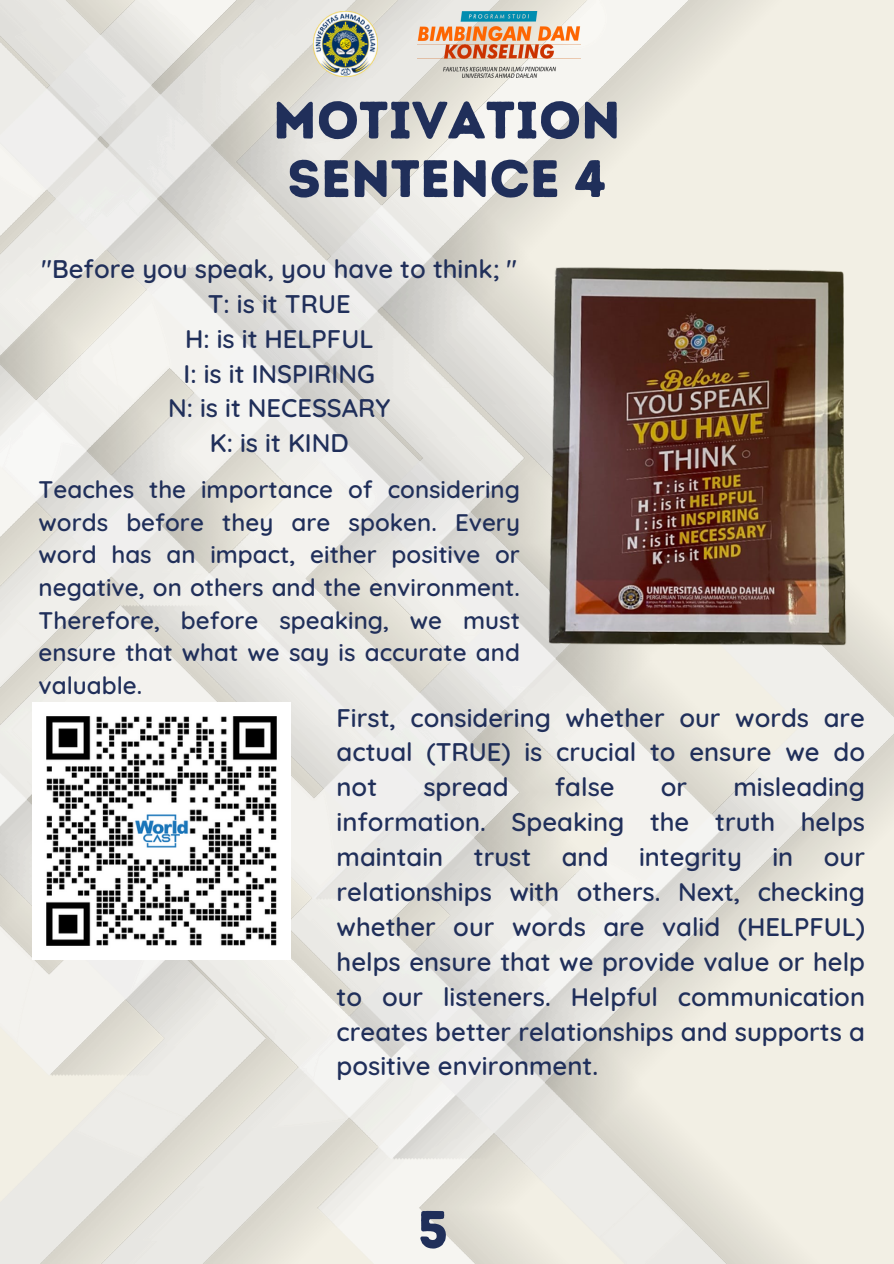
<style>
.page{position:relative;width:894px;height:1264px;background:#fff}
.page>*{position:absolute;margin:0;border:0;box-sizing:border-box;transform-origin:0 0}
.t1{font:52.5px/58.5px "Intro Rust Base";color:#202f5a}
.t2{font:600 25.5px/34.8px "Quicksand";color:#202f5a;text-align:justify}
.t3{font:600 24px/32.7px "Quicksand";color:#202f5a;text-align:justify}
</style>
<div class="page">
<img style="left:0;top:0;width:893px;height:1263px">
<img style="left:313px;top:12px;width:65px;height:64px">
<img style="left:418px;top:12px;width:162px;height:65px">
<img style="left:541px;top:260px;width:312px;height:388px">
<img style="left:32px;top:702px;width:258px;height:257px">
<p class="t1" style="left:273px;top:91px;width:349px">MOTIVATION<br>SENTENCE 4</p>
<p class="t2" style="left:41px;top:251px;width:477px">"Before you speak, you have to think; "</p>
<p class="t2" style="left:208px;top:286px;width:144px">T: is it TRUE</p>
<p class="t2" style="left:185px;top:320px;width:190px">H: is it HELPFUL</p>
<p class="t2" style="left:184px;top:355px;width:193px">I: is it INSPIRING</p>
<p class="t2" style="left:168px;top:390px;width:224px">N: is it NECESSARY</p>
<p class="t2" style="left:210px;top:425px;width:140px">K: is it KIND</p>
<p class="t3" style="left:39px;top:473px;width:482px">Teaches the importance of considering words before they are spoken. Every word has an impact, either positive or negative, on others and the environment.<br>Therefore, before speaking, we must ensure that what we say is accurate and valuable.</p>
<p class="t2" style="left:336px;top:699px;width:530px">First, considering whether our words are actual (TRUE) is crucial to ensure we do not</p>
<p class="t2" style="left:336px;top:769px;width:530px;text-indent:397px">misleading information. Speaking the truth helps maintain trust and integrity in our relationships with others. Next, checking whether our words are valid (HELPFUL) helps ensure that we provide value or help to our listeners. Helpful communication creates better relationships and supports a positive environment.</p>
<p class="t2" style="left:423px;top:769px;width:87px">spread</p>
<p class="t2" style="left:554px;top:769px;width:61px">false</p>
<p class="t2" style="left:660px;top:769px;width:28px">or</p>
<p class="t1" style="left:417px;top:1199px;width:32px">5</p>
</div>
